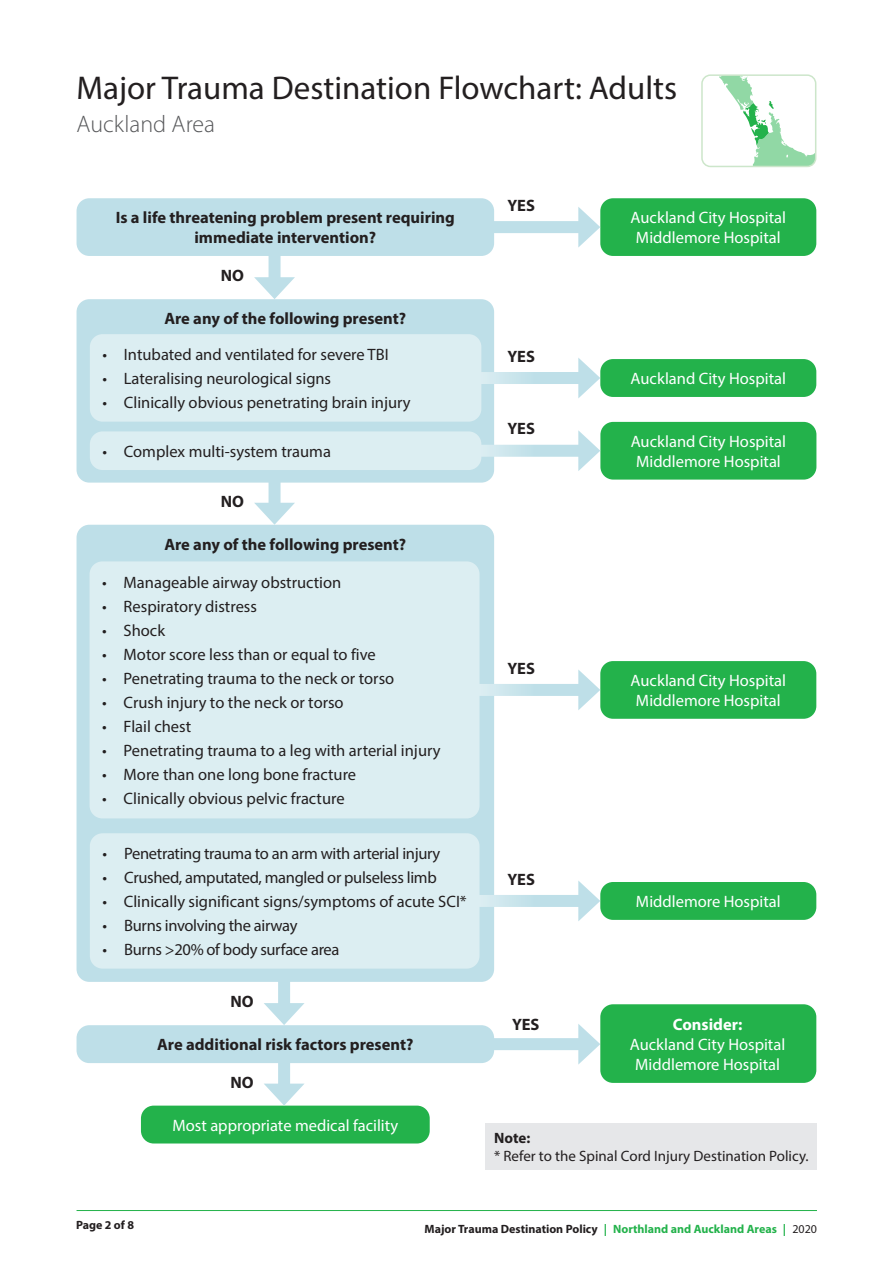
<style>
.page{position:relative;width:893px;height:1263px;background:#fff}
.page>*{position:absolute;margin:0;border:0;box-sizing:border-box;transform-origin:0 0}
.t1{font:33px "Myriad Pro";color:#231f20}
.t2{font:300 24px "Myriad Pro";color:#57585a}
.t3{font:16.5px "Myriad Pro";color:#231f20}
.t4{font:16.5px "Myriad Pro";color:#fff}
.Sub_sub_Header{font:700 16.5px/19.8px "Myriad Pro";color:#231f20;text-align:center}
.t5{font:16.5px "Myriad Pro";letter-spacing:-.02em;color:#231f20}
.t6{font:700 16.5px "Myriad Pro";color:#fff}
.t7{font:15px "Myriad Pro";color:#231f20}
.t8{font:700 15px "Myriad Pro";color:#231f20}
.t9{font:700 12px "Myriad Pro";color:#231f20}
.s1{color:#23b24b}
.s2{font-weight:400}
</style>
<div class="page">
<hr style="left:77px;top:1210px;width:740px;height:1px;background:#23b24b">
<div style="left:486px;top:1038px;width:101px;height:12px;background:#bedfe8"></div>
<svg style="left:578px;top:1024px;width:22px;height:40px"></svg>
<div style="left:77px;top:198px;width:417px;height:58px;background:#bedfe8;border-radius:13px"></div>
<div style="left:77px;top:299px;width:417px;height:184px;background:#bedfe8;border-radius:13px"></div>
<div style="left:77px;top:1025px;width:417px;height:38px;background:#bedfe8;border-radius:13px"></div>
<div style="left:77px;top:525px;width:417px;height:457px;background:#bedfe8;border-radius:13px"></div>
<div style="left:600px;top:198px;width:216px;height:58px;background:#23b24b;border-radius:13px"></div>
<div style="left:600px;top:661px;width:216px;height:58px;background:#23b24b;border-radius:13px"></div>
<div style="left:600px;top:422px;width:216px;height:58px;background:#23b24b;border-radius:13px"></div>
<div style="left:600px;top:359px;width:216px;height:38px;background:#23b24b;border-radius:13px"></div>
<div style="left:600px;top:1004px;width:216px;height:79px;background:#23b24b;border-radius:13px"></div>
<div style="left:600px;top:882px;width:216px;height:38px;background:#23b24b;border-radius:13px"></div>
<div style="left:141px;top:1105px;width:289px;height:38px;background:#23b24b;border-radius:13px"></div>
<div style="left:269px;top:257px;width:12px;height:29px;background:#bedfe8"></div>
<svg style="left:254px;top:277px;width:41px;height:22px"></svg>
<div style="left:269px;top:482px;width:12px;height:29px;background:#bedfe8"></div>
<svg style="left:254px;top:503px;width:41px;height:22px"></svg>
<div style="left:278px;top:982px;width:12px;height:30px;background:#bedfe8"></div>
<svg style="left:264px;top:1003px;width:41px;height:22px"></svg>
<div style="left:278px;top:1063px;width:12px;height:29px;background:#bedfe8"></div>
<svg style="left:264px;top:1083px;width:40px;height:22px"></svg>
<svg style="left:481px;top:445px;width:97px;height:12px"></svg>
<svg style="left:578px;top:430px;width:22px;height:41px"></svg>
<svg style="left:479px;top:684px;width:99px;height:12px"></svg>
<svg style="left:578px;top:670px;width:22px;height:40px"></svg>
<svg style="left:479px;top:895px;width:99px;height:12px"></svg>
<svg style="left:578px;top:881px;width:22px;height:40px"></svg>
<svg style="left:481px;top:372px;width:97px;height:12px"></svg>
<svg style="left:578px;top:358px;width:22px;height:40px"></svg>
<svg style="left:719px;top:77px;width:97px;height:89px"></svg>
<div style="left:701px;top:74px;width:115px;height:93px;border:2px solid #cce6ca;border-radius:9px"></div>
<div style="left:484px;top:221px;width:103px;height:12px;background:#bedfe8"></div>
<svg style="left:578px;top:207px;width:22px;height:41px"></svg>
<div style="left:486px;top:1123px;width:331px;height:46px;background:#e6e7e9"></div>
<div style="left:90px;top:833px;width:389px;height:135px;background:#dceef2;border-radius:13px"></div>
<div style="left:90px;top:561px;width:389px;height:257px;background:#dceef2;border-radius:13px"></div>
<div style="left:90px;top:431px;width:391px;height:39px;background:#dceef2;border-radius:13px"></div>
<div style="left:90px;top:334px;width:391px;height:88px;background:#dceef2;border-radius:13px"></div>
<p class="t1" style="left:77px;top:68px;width:602px">Major Trauma Destination Flowchart: Adults</p>
<p class="t2" style="left:77px;top:110px;width:140px">Auckland Area</p>
<p class="Sub_sub_Header" style="left:116px;top:207px;width:341px">Is a life threatening problem present requiring immediate intervention?</p>
<p class="Sub_sub_Header" style="left:221px;top:265px;width:25px">NO</p>
<p class="Sub_sub_Header" style="left:164px;top:308px;width:243px">Are any of the following present?</p>
<p class="t3" style="left:103px;top:344px;width:288px">• Intubated and ventilated for severe TBI</p>
<p class="t3" style="left:103px;top:368px;width:230px">• Lateralising neurological signs</p>
<p class="t3" style="left:103px;top:392px;width:310px">• Clinically obvious penetrating brain injury</p>
<p class="t3" style="left:103px;top:441px;width:230px">• Complex multi-system trauma</p>
<p class="Sub_sub_Header" style="left:221px;top:491px;width:25px">NO</p>
<p class="Sub_sub_Header" style="left:164px;top:534px;width:243px">Are any of the following present?</p>
<p class="t3" style="left:102px;top:572px;width:241px">• Manageable airway obstruction</p>
<p class="t3" style="left:102px;top:596px;width:156px">• Respiratory distress</p>
<p class="t3" style="left:102px;top:620px;width:64px">• Shock</p>
<p class="t3" style="left:102px;top:644px;width:275px">• Motor score less than or equal to five</p>
<p class="t3" style="left:102px;top:668px;width:293px">• Penetrating trauma to the neck or torso</p>
<p class="t3" style="left:102px;top:692px;width:243px">• Crush injury to the neck or torso</p>
<p class="t3" style="left:102px;top:716px;width:90px">• Flail chest</p>
<p class="t3" style="left:102px;top:740px;width:340px">• Penetrating trauma to a leg with arterial injury</p>
<p class="t3" style="left:102px;top:765px;width:255px">• More than one long bone fracture</p>
<p class="t3" style="left:102px;top:789px;width:244px">• Clinically obvious pelvic fracture</p>
<p class="t5" style="left:103px;top:843px;width:339px">• Penetrating trauma to an arm with arterial injury</p>
<p class="t5" style="left:103px;top:867px;width:336px">• Crushed, amputated, mangled or pulseless limb</p>
<p class="t3" style="left:103px;top:891px;width:366px">• Clinically significant signs/symptoms of acute SCI*</p>
<p class="t5" style="left:103px;top:915px;width:196px">• Burns involving the airway</p>
<p class="t5" style="left:103px;top:939px;width:238px">• Burns &gt;20% of body surface area</p>
<p class="Sub_sub_Header" style="left:230px;top:991px;width:25px">NO</p>
<p class="Sub_sub_Header" style="left:157px;top:1034px;width:258px">Are additional risk factors present?</p>
<p class="Sub_sub_Header" style="left:230px;top:1071px;width:25px">NO</p>
<p class="t4" style="left:172px;top:1115px;width:227px">Most appropriate medical facility</p>
<p class="Sub_sub_Header" style="left:508px;top:195px;width:29px">YES</p>
<p class="Sub_sub_Header" style="left:508px;top:346px;width:29px">YES</p>
<p class="Sub_sub_Header" style="left:508px;top:418px;width:29px">YES</p>
<p class="Sub_sub_Header" style="left:508px;top:658px;width:29px">YES</p>
<p class="Sub_sub_Header" style="left:508px;top:868px;width:29px">YES</p>
<p class="Sub_sub_Header" style="left:512px;top:1013px;width:29px">YES</p>
<p class="t4" style="left:631px;top:208px;width:157px">Auckland City Hospital</p>
<p class="t4" style="left:636px;top:227px;width:146px">Middlemore Hospital</p>
<p class="t4" style="left:631px;top:368px;width:157px">Auckland City Hospital</p>
<p class="t4" style="left:631px;top:431px;width:157px">Auckland City Hospital</p>
<p class="t4" style="left:636px;top:451px;width:146px">Middlemore Hospital</p>
<p class="t4" style="left:631px;top:670px;width:157px">Auckland City Hospital</p>
<p class="t4" style="left:636px;top:690px;width:146px">Middlemore Hospital</p>
<p class="t4" style="left:636px;top:891px;width:146px">Middlemore Hospital</p>
<p class="t6" style="left:673px;top:1014px;width:71px">Consider:</p>
<p class="t4" style="left:630px;top:1034px;width:157px">Auckland City Hospital</p>
<p class="t4" style="left:635px;top:1054px;width:146px">Middlemore Hospital</p>
<p class="t8" style="left:494px;top:1128px;width:38px">Note:</p>
<p class="t7" style="left:494px;top:1147px;width:316px">* Refer to the Spinal Cord Injury Destination Policy.</p>
<p class="t9" style="left:76px;top:1217px;width:60px">Page 2 of 8</p>
<p class="t9" style="left:425px;top:1221px;width:394px">Major Trauma Destination Policy <span class="s1">| Northland and Auckland Areas |</span> <span class="s2">2020</span></p>
</div>
